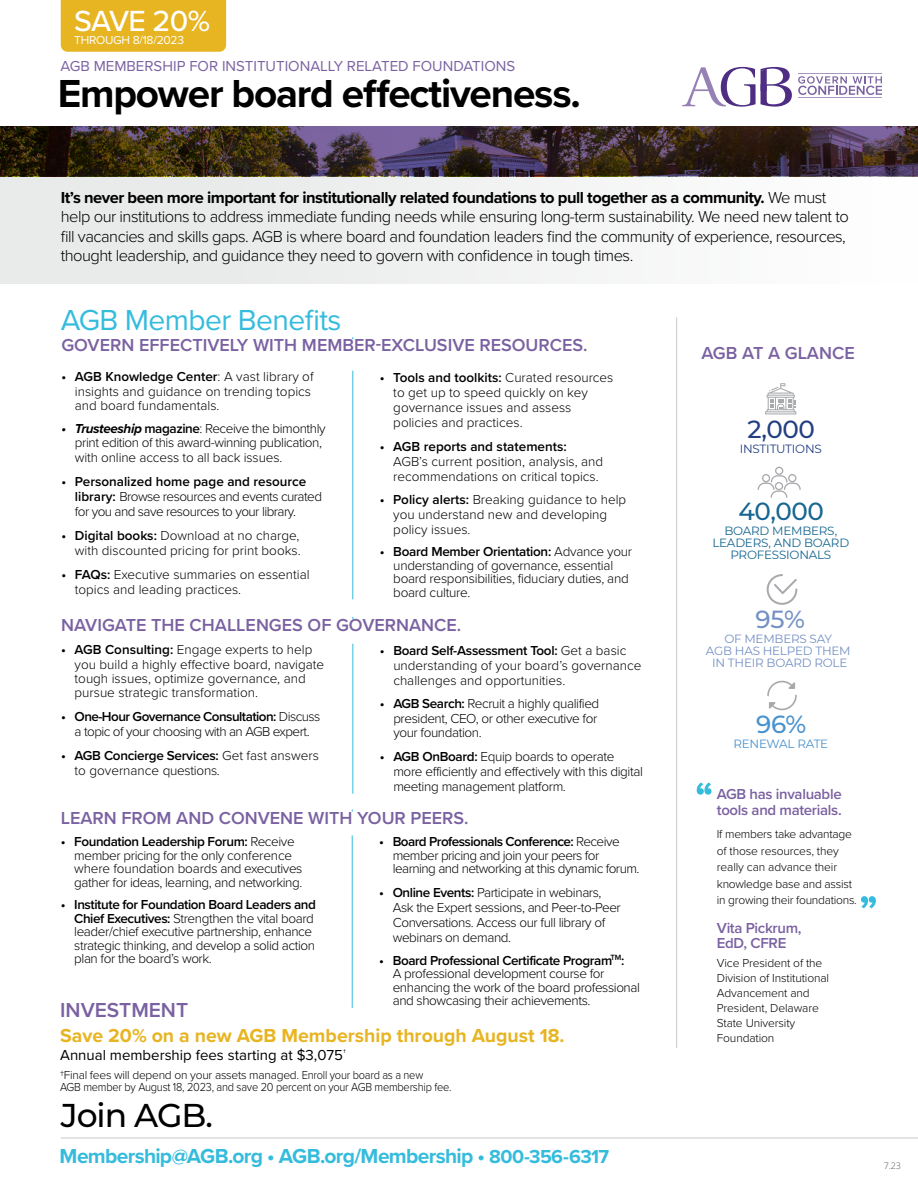
<style>
.page{position:relative;width:918px;height:1188px;background:#fff}
.page>*{position:absolute;margin:0;border:0;box-sizing:border-box;transform-origin:0 0}
.t1{font:700 40.5px "Proxima Nova";letter-spacing:-.03em;color:#000}
.t2{font:500 33px "Montserrat";letter-spacing:-.03em;color:#000}
.t3{font:500 30.15px "Proxima Nova";letter-spacing:-.025em;color:#fff}
.t4{font:30px "Proxima Nova";letter-spacing:-.02em;color:#35bcdd}
.t5{font:500 24.6px "Montserrat";color:#166691}
.t6{font:500 24.6px "Montserrat";color:#223f83}
.t7{font:500 24.6px "Montserrat";color:#4892cf}
.t8{font:500 24.6px "Montserrat";color:#7590c4}
.t9{font:700 21px "Proxima Nova";letter-spacing:-.035em;color:#35bcdd}
.t10{font:600 21px "Proxima Nova";color:#7a61a1}
.t11{font:700 19.5px "Proxima Nova";color:#e7b422}
.t12{font:600 18px "Proxima Nova";color:#7a61a1}
.t13{font:300 16.5px/19.5px "Proxima Nova";letter-spacing:-.03em;color:#000}
.t14{font:600 15px/16.5px "Proxima Nova";letter-spacing:-.02em;color:#7a61a1}
.t15{font:15px "Proxima Nova";color:#7a61a1}
.t16{font:15px "Proxima Nova";color:#000}
.t17{font:300 13.5px/13.5px "Proxima Nova";letter-spacing:-.025em;color:#000}
.t18{font:300 13.5px/15px "Proxima Nova";color:#000}
.t19{font:600 13.5px "Proxima Nova";color:#000}
.t20{font:300 12px/15px "Proxima Nova";letter-spacing:-.02em;color:#000}
.t21{font:12px/11.9px "Montserrat";letter-spacing:-.02em;color:#7590c4;text-align:center}
.t22{font:12px/11.9px "Montserrat";letter-spacing:-.02em;color:#166691;text-align:center}
.t23{font:12px "Proxima Nova";letter-spacing:-.02em;color:#fff}
.t24{font:12px "Montserrat";letter-spacing:-.02em;color:#223f83}
.t25{font:12px "Montserrat";letter-spacing:-.02em;color:#4892cf}
.t26{font:300 9px "Open Sans";color:#545455}
.s1{font-weight:700}
.s2{font-weight:600}
.s3{font-weight:700;font-style:italic}
.s4{font-size:19.5px}
</style>
<div class="page">
<div style="left:0;top:176px;width:918px;height:108px;background:linear-gradient(to right,#e5e6e6,#fdfdfd)"></div>
<hr style="left:676px;top:317px;width:1px;height:731px;background:#c9c9ca">
<hr style="left:61px;top:1138px;width:857px;height:1px;background:#c9c9ca">
<img style="left:0;top:127px;width:918px;height:49px">
<svg style="left:765px;top:383px;width:31px;height:31px"></svg>
<svg style="left:758px;top:467px;width:43px;height:31px"></svg>
<svg style="left:767px;top:681px;width:30px;height:29px"></svg>
<svg style="left:767px;top:574px;width:30px;height:31px"></svg>
<svg style="left:682px;top:67px;width:110px;height:40px"></svg>
<hr style="left:798px;top:73px;width:84px;height:1px;background:#a796c1">
<hr style="left:798px;top:97px;width:84px;height:1px;background:#a796c1">
<svg style="left:798px;top:76px;width:84px;height:19px"></svg>
<svg style="left:697px;top:782px;width:15px;height:13px"></svg>
<svg style="left:861px;top:896px;width:15px;height:12px"></svg>
<div style="left:61px;top:0;width:165px;height:52px;background:#e7b422"></div>
<hr style="left:352px;top:371px;width:1px;height:228px;background:#35bcdd">
<hr style="left:352px;top:835px;width:1px;height:173px;background:#35bcdd">
<hr style="left:352px;top:644px;width:1px;height:150px;background:#35bcdd">
<h3 class="t3" style="left:74px;top:-1px;width:137px">SAVE 20%</h3>
<p class="t23" style="left:74px;top:31px;width:111px">THROUGH 8/18/2023</p>
<p class="t15" style="left:60px;top:55px;width:456px">AGB MEMBERSHIP FOR INSTITUTIONALLY RELATED FOUNDATIONS</p>
<h1 class="t1" style="left:58px;top:63px;width:525px">Empower board effectiveness.</h1>
<p class="t13" style="left:61px;top:187px;width:790px"><span class="s1">It’s never been more important for institutionally related foundations to pull together as a community.</span> We must help our institutions to address immediate funding needs while ensuring long-term sustainability. We need new talent to fill vacancies and skills gaps. AGB is where board and foundation leaders find the community of experience, resources, thought leadership, and guidance they need to govern with confidence in tough times.</p>
<h3 class="t4" style="left:61px;top:297px;width:282px">AGB Member Benefits</h3>
<h3 class="t12" style="left:61px;top:332px;width:528px">GOVERN EFFECTIVELY WITH MEMBER-EXCLUSIVE RESOURCES.</h3>
<p class="t18" style="left:75px;top:369px;width:240px;line-height:14.2px;text-indent:-14px"><span class="s2">• AGB Knowledge Center</span>: A vast library of insights and guidance on trending topics and board fundamentals.</p>
<p class="t17" style="left:75px;top:421px;width:252px;line-height:14.2px;text-indent:-14px"><span class="s3">• Trusteeship</span> <span class="s2">magazine</span>: Receive the bimonthly print edition of this award-winning publication, with online access to all back issues.</p>
<p class="t17" style="left:75px;top:473px;width:249px;line-height:15px;text-indent:-14px"><span class="s2">• Personalized home page and resource library:</span> Browse resources and events curated for you and save resources to your library.</p>
<p class="t18" style="left:61px;top:527px;width:241px;text-align:right"><span class="s2">• Digital books:</span> Download at no charge, with discounted pricing for print books.</p>
<p class="t18" style="left:75px;top:566px;width:236px;text-indent:-14px"><span class="s2">• FAQs:</span> Executive summaries on essential topics and leading practices.</p>
<p class="t18" style="left:393px;top:369px;width:222px;text-indent:-14px"><span class="s2">• Tools and toolkits:</span> Curated resources to get up to speed quickly on key governance issues and assess policies and practices.</p>
<p class="t19" style="left:380px;top:436px;width:188px">• AGB reports and statements:</p>
<p class="t18" style="left:393px;top:453px;width:211px">AGB’s current position, analysis, and recommendations on critical topics.</p>
<p class="t18" style="left:393px;top:492px;width:234px;text-indent:-14px"><span class="s2">• Policy alerts:</span> Breaking guidance to help you understand new and developing policy issues.</p>
<p class="t17" style="left:393px;top:544px;width:240px;text-indent:-14px"><span class="s2">• Board Member Orientation:</span> Advance your understanding of governance, essential board responsibilities, fiduciary duties, and board culture.</p>
<h3 class="t12" style="left:61px;top:612px;width:402px">NAVIGATE THE CHALLENGES OF GOVERNANCE.</h3>
<p class="t18" style="left:75px;top:642px;width:251px;line-height:14.2px;text-indent:-14px"><span class="s2">• AGB Consulting:</span> Engage experts to help you build a highly effective board, navigate tough issues, optimize governance, and pursue strategic transformation.</p>
<p class="t17" style="left:61px;top:708px;width:261px;line-height:15px;text-align:center"><span class="s2">• One-Hour Governance Consultation:</span> Discuss a topic of your choosing with an AGB expert.</p>
<p class="t18" style="left:75px;top:747px;width:246px;text-indent:-14px"><span class="s2">• AGB Concierge Services:</span> Get fast answers to governance questions.</p>
<p class="t18" style="left:393px;top:642px;width:250px;text-indent:-14px"><span class="s2">• Board Self-Assessment Tool:</span> Get a basic understanding of your board’s governance challenges and opportunities.</p>
<p class="t17" style="left:393px;top:696px;width:207px;line-height:14.2px;text-indent:-14px"><span class="s2">• AGB Search:</span> Recruit a highly qualified president, CEO, or other executive for your foundation.</p>
<p class="t17" style="left:393px;top:748px;width:251px;line-height:15px;text-indent:-14px"><span class="s2">• AGB OnBoard:</span> Equip boards to operate more efficiently and effectively with this digital meeting management platform.</p>
<h3 class="t12" style="left:61px;top:804px;width:409px">LEARN FROM AND CONVENE WITH YOUR PEERS.</h3>
<p class="t17" style="left:74px;top:834px;width:230px;text-indent:-14px"><span class="s2">• Foundation Leadership Forum:</span> Receive member pricing for the only conference where foundation boards and executives gather for ideas, learning, and networking.</p>
<p class="t17" style="left:74px;top:897px;width:243px;text-indent:-14px"><span class="s2">• Institute for Foundation Board Leaders and Chief Executives:</span> Strengthen the vital board leader/chief executive partnership, enhance strategic thinking, and develop a solid action plan for the board’s work.</p>
<p class="t17" style="left:393px;top:834px;width:248px;text-indent:-14px"><span class="s2">• Board Professionals Conference:</span> Receive member pricing and join your peers for learning and networking at this dynamic forum.</p>
<p class="t17" style="left:393px;top:884px;width:230px;line-height:15px;text-indent:-14px"><span class="s2">• Online Events:</span> Participate in webinars, Ask the Expert sessions, and Peer-to-Peer Conversations. Access our full library of webinars on demand.</p>
<p class="t17" style="left:393px;top:953px;width:249px;text-indent:-13px"><span class="s2">• Board Professional Certificate Program</span><sup>TM</sup><span class="s2">:<br></span>A professional development course for enhancing the work of the board professional and showcasing their achievements.</p>
<h3 class="t10" style="left:60px;top:994px;width:130px">INVESTMENT</h3>
<h3 class="t11" style="left:60px;top:1021px;width:506px">Save 20% on a new AGB Membership through August 18.</h3>
<p class="t16" style="left:60px;top:1044px;width:287px">Annual membership fees starting at $3,075<sup>†</sup></p>
<p class="t20" style="left:60px;top:1068px;width:393px;line-height:12px">†Final fees will depend on your assets managed. Enroll your board as a new<br>AGB member by August 18, 2023, and save 20 percent on your AGB membership fee.</p>
<h2 class="t2" style="left:61px;top:1093px;width:154px">Join AGB.</h2>
<h3 class="t9" style="left:60px;top:1140px;width:551px">Membership@AGB.org • AGB.org/Membership • <span class="s4">800-356-6317</span></h3>
<h3 class="t12" style="left:701px;top:340px;width:155px">AGB AT A GLANCE</h3>
<h3 class="t6" style="left:747px;top:412px;width:69px">2,000</h3>
<p class="t24" style="left:740px;top:441px;width:84px">INSTITUTIONS</p>
<h3 class="t5" style="left:738px;top:494px;width:87px">40,000</h3>
<p class="t22" style="left:712px;top:525px;width:138px">BOARD MEMBERS,<br>LEADERS, AND BOARD<br>PROFESSIONALS</p>
<h3 class="t8" style="left:756px;top:602px;width:51px">95%</h3>
<p class="t21" style="left:706px;top:632px;width:146px">OF MEMBERS SAY<br>AGB HAS HELPED THEM<br>IN THEIR BOARD ROLE</p>
<h3 class="t7" style="left:756px;top:707px;width:52px">96%</h3>
<p class="t25" style="left:733px;top:736px;width:96px">RENEWAL RATE</p>
<p class="t14" style="left:717px;top:785px;width:126px">AGB has invaluable tools and materials.</p>
<p class="t20" style="left:717px;top:826px;width:142px;line-height:16.5px">If members take advantage of those resources, they really can advance their knowledge base and assist in growing their foundations.</p>
<p class="t14" style="left:717px;top:920px;width:86px;line-height:15px">Vita Pickrum,<br>EdD, CFRE</p>
<p class="t20" style="left:717px;top:955px;width:114px">Vice President of the<br>Division of Institutional<br>Advancement and<br>President, Delaware<br>State University<br>Foundation</p>
<p class="t26" style="left:884px;top:1160px;width:19px">7.23</p>
</div>
